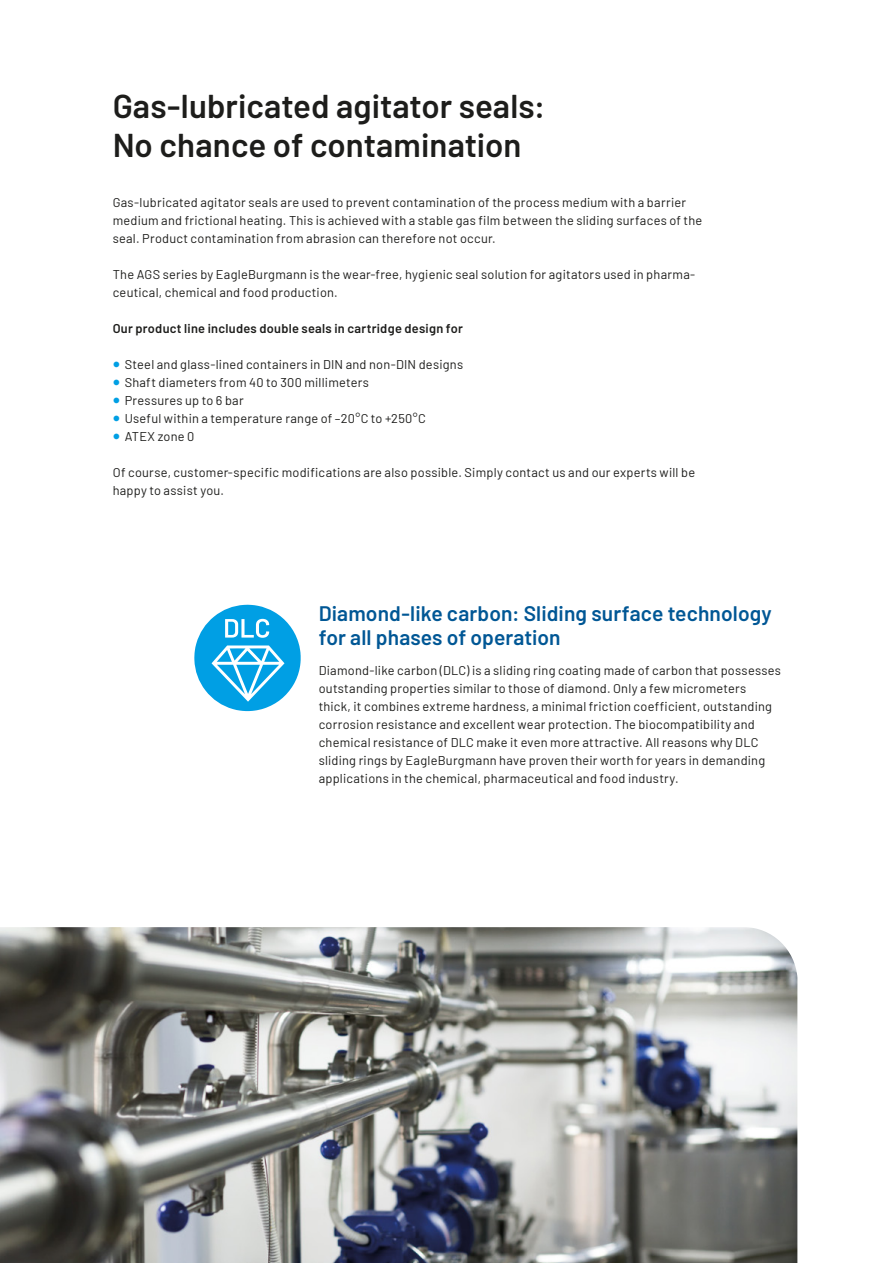
<style>
.page{position:relative;width:893px;height:1263px;background:#fff}
.page>*{position:absolute;margin:0;border:0;box-sizing:border-box;transform-origin:0 0}
.t1{font:600 33px/39px "Barlow";color:#1d1d1b}
.t2{font:600 21px/24px "Barlow";letter-spacing:.005em;color:#005795}
.t3{font:12.75px/18px "Barlow";letter-spacing:.02em;color:#1d1d1b}
.t4{font:600 12.75px "Barlow";letter-spacing:.02em;color:#1d1d1b}
.s1{font-size:24px;color:#009fe4}
</style>
<div class="page">
<img style="left:0;top:927px;width:797px;height:336px">
<svg style="left:194px;top:605px;width:107px;height:106px"></svg>
<h1 class="t1" style="left:113px;top:84px;width:434px">Gas-lubricated agitator seals:<br>No chance of contamination</h1>
<p class="t3" style="left:113px;top:192px;width:591px">Gas-lubricated agitator seals are used to prevent contamination of the process medium with a barrier medium and frictional heating. This is achieved with a stable gas film between the sliding surfaces of the seal. Product contamination from abrasion can therefore not occur.</p>
<p class="t3" style="left:113px;top:264px;width:584px">The AGS series by EagleBurgmann is the wear-free, hygienic seal solution for agitators used in pharma&shy;ceutical, chemical and food production.</p>
<p class="t4" style="left:113px;top:319px;width:352px">Our product line includes double seals in cartridge design for</p>
<p class="t3" style="left:113px;top:354px;width:352px"><span class="s1">•</span> Steel and glass-lined containers in DIN and non-DIN designs</p>
<p class="t3" style="left:113px;top:372px;width:258px"><span class="s1">•</span> Shaft diameters from 40 to 300 millimeters</p>
<p class="t3" style="left:113px;top:390px;width:133px"><span class="s1">•</span> Pressures up to 6 bar</p>
<p class="t3" style="left:113px;top:408px;width:315px"><span class="s1">•</span> Useful within a temperature range of –20°C to +250°C</p>
<p class="t3" style="left:113px;top:426px;width:83px"><span class="s1">•</span> ATEX zone 0</p>
<p class="t3" style="left:113px;top:462px;width:584px">Of course, customer-specific modifications are also possible. Simply contact us and our experts will be happy to assist you.</p>
<h2 class="t2" style="left:319px;top:600px;width:455px">Diamond-like carbon: Sliding surface technology for all phases of operation</h2>
<p class="t3" style="left:319px;top:660px;width:464px">Diamond-like carbon (DLC) is a sliding ring coating made of carbon that possesses outstanding properties similar to those of diamond. Only a few micrometers thick, it combines extreme hardness, a minimal friction coefficient, outstanding corrosion resistance and excellent wear protection. The biocompatibility and chemical resistance of DLC make it even more attractive. All reasons why DLC sliding rings by EagleBurgmann have proven their worth for years in demanding applications in the chemical, pharmaceutical and food industry.</p>
</div>
